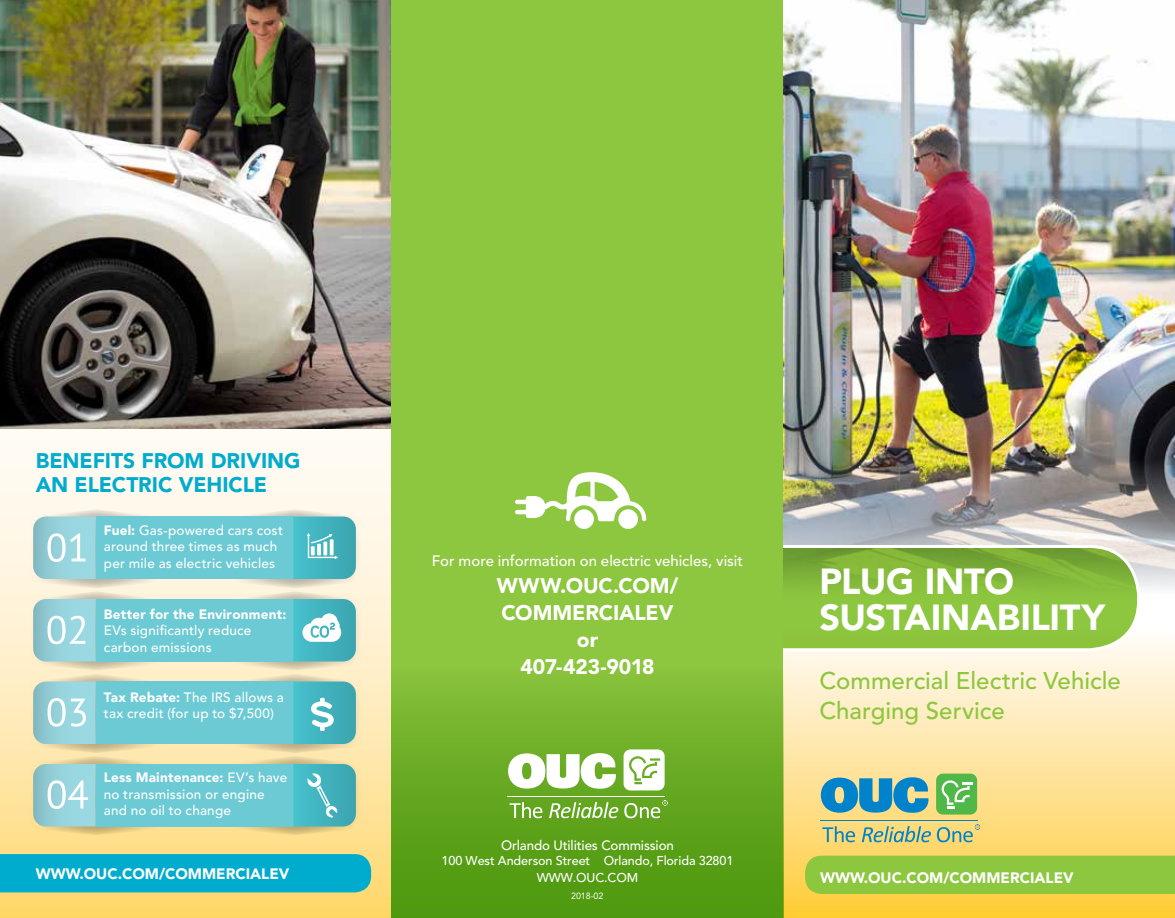
<style>
.page{position:relative;width:1175px;height:918px;background:#fff}
.page>*{position:absolute;margin:0;border:0;box-sizing:border-box;transform-origin:0 0}
.t1{font:900 36px/36px "Avenir LT Std";letter-spacing:-.01em;color:#fff}
.t2{font:500 24px/30px "Avenir LT Std";color:#8dc63f}
.t3{font:900 21px/27px "Avenir LT Std";letter-spacing:-.005em;color:#fff;text-align:center}
.t4{font:900 21px/24px "Avenir LT Std";letter-spacing:-.005em;color:#00accd}
.t5{font:900 15px "Avenir LT Std";color:#fff}
.t6{font:500 15px "Avenir LT Std";color:#fff}
.t7{font:500 13.5px/16.5px "Avenir LT Std";letter-spacing:.015em;color:#fff}
.t8{font:500 13.5px "Avenir LT Std";letter-spacing:-.01em;color:#fff}
.t9{font:900 13.5px "Avenir LT Std";letter-spacing:.015em;color:#fff}
.t10{font:500 12.75px/16.5px "Avenir LT Std";letter-spacing:-.01em;color:#fff;text-align:center}
.t11{font:9px "Avenir LT Std";letter-spacing:-.01em;color:#fff}
.s1{font-weight:900}
</style>
<div class="page">
<div style="left:783px;top:630px;width:391px;height:288px;background:linear-gradient(to bottom,#fffbfb,#ffcc3a)"></div>
<img style="left:783px;top:0;width:391px;height:589px">
<svg style="left:0;top:438px;width:391px;height:480px"></svg>
<img style="left:0;top:0;width:391px;height:429px">
<svg style="left:783px;top:543px;width:358px;height:110px;background:#94c351"></svg>
<div style="left:391px;top:0;width:392px;height:918px;background:#8dc63f"></div>
<div style="left:391px;top:669px;width:392px;height:249px;background:linear-gradient(to bottom,#85bf39,#49950b)"></div>
<svg style="left:508px;top:753px;width:108px;height:36px;background:#d1e5bc"></svg>
<svg style="left:623px;top:749px;width:41px;height:41px;background:#e4efd7"></svg>
<hr style="left:507px;top:796px;width:158px;height:1px;background:#fff">
<svg style="left:509px;top:800px;width:158px;height:18px;background:#8b5"></svg>
<div style="left:96px;top:517px;width:197px;height:62px;background:#6ccad5"></div>
<div style="left:96px;top:599px;width:197px;height:63px;background:#6ccad5"></div>
<div style="left:96px;top:682px;width:197px;height:62px;background:#6ccad5"></div>
<div style="left:96px;top:764px;width:197px;height:63px;background:#6ccad5"></div>
<svg style="left:30px;top:509px;width:133px;height:326px"></svg>
<svg style="left:228px;top:509px;width:133px;height:326px"></svg>
<div style="left:0;top:854px;width:371px;height:38px;background:#00accd"></div>
<div style="left:805px;top:856px;width:369px;height:38px;background:#8dc63f"></div>
<svg style="left:820px;top:777px;width:108px;height:36px;background:#4e9fb7"></svg>
<div style="left:936px;top:774px;width:41px;height:41px;background:#50b848;border-radius:7px"></div>
<svg style="left:941px;top:780px;width:31px;height:28px"></svg>
<hr style="left:820px;top:820px;width:157px;height:1px;background:#0083ca">
<svg style="left:822px;top:824px;width:158px;height:18px;background:#bfc48b"></svg>
<div style="left:618px;top:509px;width:20px;height:20px;background:#fff;border-radius:50%"></div>
<div style="left:574px;top:509px;width:20px;height:20px;background:#fff;border-radius:50%"></div>
<svg style="left:515px;top:472px;width:131px;height:49px"></svg>
<h3 class="t4" style="left:36px;top:449px;width:266px">BENEFITS FROM DRIVING<br>AN ELECTRIC VEHICLE</h3>
<p class="t7" style="left:104px;top:522px;width:181px"><span class="s1">Fuel:</span> Gas-powered cars cost around three times as much per mile as electric vehicles</p>
<p class="t9" style="left:104px;top:606px;width:184px">Better for the Environment:</p>
<p class="t7" style="left:104px;top:623px;width:149px">EVs significantly reduce carbon emissions</p>
<p class="t7" style="left:104px;top:689px;width:181px"><span class="s1">Tax Rebate:</span> The IRS allows a tax credit (for up to $7,500)</p>
<p class="t7" style="left:104px;top:770px;width:185px"><span class="s1">Less Maintenance:</span> EV’s have no transmission or engine and no oil to change</p>
<p class="t5" style="left:36px;top:865px;width:255px">WWW.OUC.COM/COMMERCIALEV</p>
<p class="t6" style="left:432px;top:552px;width:313px">For more information on electric vehicles, visit</p>
<h3 class="t3" style="left:497px;top:572px;width:183px">WWW.OUC.COM/<br>COMMERCIALEV or<br>407-423-9018</h3>
<p class="t8" style="left:501px;top:838px;width:174px">Orlando Utilities Commission</p>
<p class="t10" style="left:441px;top:853px;width:293px">100 West Anderson Street Orlando, Florida 32801<br>WWW.OUC.COM</p>
<p class="t11" style="left:571px;top:891px;width:34px">2018-02</p>
<h1 class="t1" style="left:819px;top:564px;width:287px">PLUG INTO<br>SUSTAINABILITY</h1>
<h2 class="t2" style="left:819px;top:666px;width:303px">Commercial Electric Vehicle<br>Charging Service</h2>
<p class="t5" style="left:820px;top:868px;width:255px">WWW.OUC.COM/COMMERCIALEV</p>
</div>
